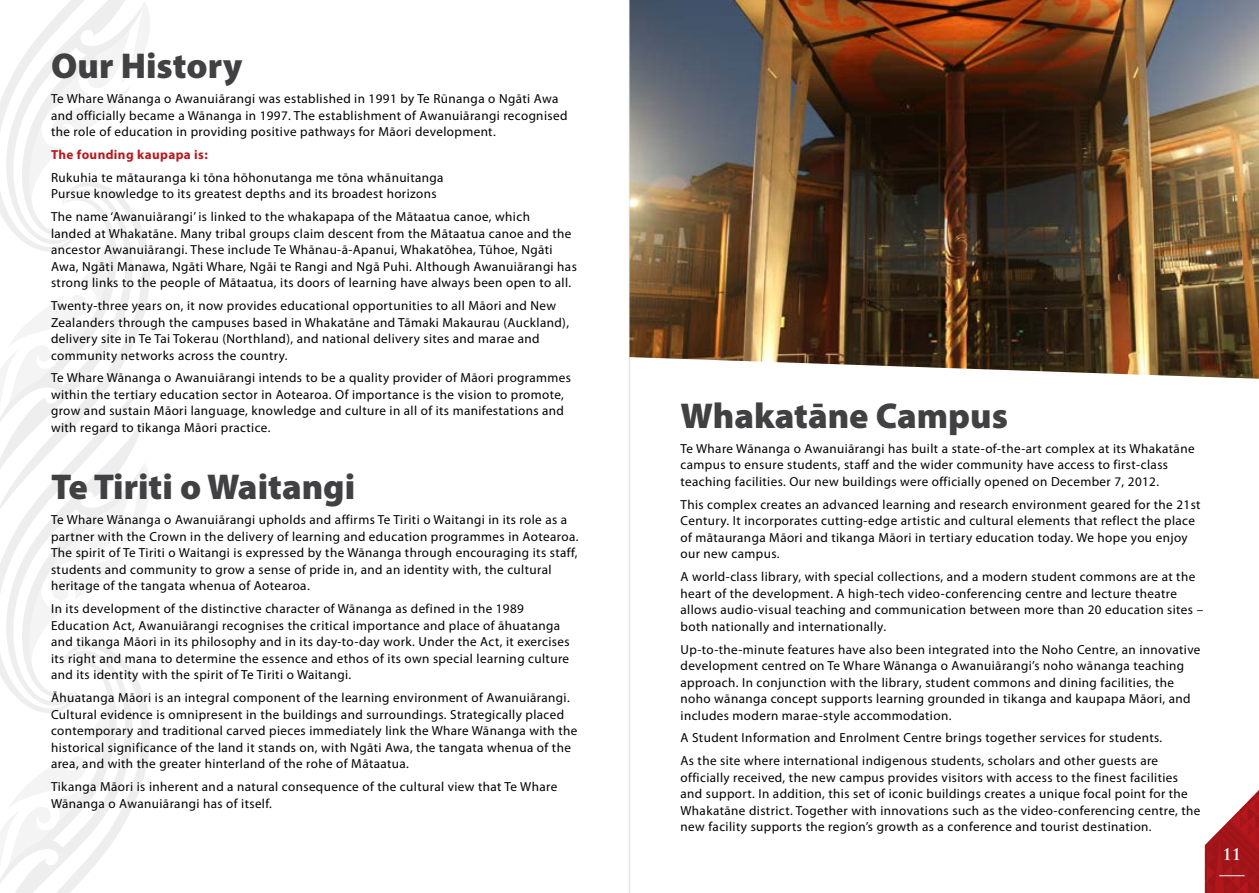
<style>
.page{position:relative;width:1259px;height:893px;background:#fff}
.page>*{position:absolute;margin:0;border:0;box-sizing:border-box;transform-origin:0 0}
.t1{font:900 36px "Myriad Pro";color:#414042}
.t2{font:700 15.75px "Trajan Pro";color:#fff}
.t3{font:13.2px/16.5px "Myriad Pro";letter-spacing:.03em;color:#000}
.t4{font:700 13.2px "Myriad Pro";letter-spacing:.03em;color:#b9181e}
</style>
<div class="page">
<svg style="left:0;top:0;width:150px;height:893px"></svg>
<svg style="left:1204px;top:790px;width:55px;height:103px"></svg>
<hr style="left:629px;top:0;width:1px;height:893px;background:#e6e7e8">
<img style="left:629px;top:0;width:630px;height:379px">
<h1 class="t1" style="left:51px;top:42px;width:193px">Our History</h1>
<p class="t3" style="left:51px;top:90px;width:518px">Te Whare Wānanga o Awanuiārangi was established in 1991 by Te Rūnanga o Ngāti Awa and officially became a Wānanga in 1997. The establishment of Awanuiārangi recognised the role of education in providing positive pathways for Māori development.</p>
<p class="t4" style="left:51px;top:146px;width:158px">The founding kaupapa is:</p>
<p class="t3" style="left:51px;top:169px;width:394px">Rukuhia te mātauranga ki tōna hōhonutanga me tōna whānuitanga<br>Pursue knowledge to its greatest depths and its broadest horizons</p>
<p class="t3" style="left:51px;top:208px;width:527px">The name ‘Awanuiārangi’ is linked to the whakapapa of the Mātaatua canoe, which<br>landed at Whakatāne. Many tribal groups claim descent from the Mātaatua canoe and the ancestor Awanuiārangi. These include Te Whānau-ā-Apanui, Whakatōhea, Tūhoe, Ngāti Awa, Ngāti Manawa, Ngāti Whare, Ngāi te Rangi and Ngā Puhi. Although Awanuiārangi has strong links to the people of Mātaatua, its doors of learning have always been open to all.</p>
<p class="t3" style="left:51px;top:297px;width:519px">Twenty-three years on, it now provides educational opportunities to all Māori and New Zealanders through the campuses based in Whakatāne and Tāmaki Makaurau (Auckland), delivery site in Te Tai Tokerau (Northland), and national delivery sites and marae and community networks across the country.</p>
<p class="t3" style="left:51px;top:370px;width:521px">Te Whare Wānanga o Awanuiārangi intends to be a quality provider of Māori programmes within the tertiary education sector in Aotearoa. Of importance is the vision to promote, grow and sustain Māori language, knowledge and culture in all of its manifestations and with regard to tikanga Māori practice.</p>
<h1 class="t1" style="left:51px;top:463px;width:306px">Te Tiriti o Waitangi</h1>
<p class="t3" style="left:51px;top:511px;width:529px">Te Whare Wānanga o Awanuiārangi upholds and affirms Te Tiriti o Waitangi in its role as a partner with the Crown in the delivery of learning and education programmes in Aotearoa.<br>The spirit of Te Tiriti o Waitangi is expressed by the Wānanga through encouraging its staff, students and community to grow a sense of pride in, and an identity with, the cultural heritage of the tangata whenua of Aotearoa.</p>
<p class="t3" style="left:51px;top:600px;width:520px">In its development of the distinctive character of Wānanga as defined in the 1989<br>Education Act, Awanuiārangi recognises the critical importance and place of āhuatanga and tikanga Māori in its philosophy and in its day-to-day work. Under the Act, it exercises its right and mana to determine the essence and ethos of its own special learning culture and its identity with the spirit of Te Tiriti o Waitangi.</p>
<p class="t3" style="left:51px;top:689px;width:528px">Āhuatanga Māori is an integral component of the learning environment of Awanuiārangi.<br>Cultural evidence is omnipresent in the buildings and surroundings. Strategically placed contemporary and traditional carved pieces immediately link the Whare Wānanga with the historical significance of the land it stands on, with Ngāti Awa, the tangata whenua of the area, and with the greater hinterland of the rohe of Mātaatua.</p>
<p class="t3" style="left:51px;top:778px;width:508px">Tikanga Māori is inherent and a natural consequence of the cultural view that Te Whare<br>Wānanga o Awanuiārangi has of itself.</p>
<h1 class="t1" style="left:680px;top:392px;width:329px">Whakatāne Campus</h1>
<p class="t3" style="left:680px;top:440px;width:515px">Te Whare Wānanga o Awanuiārangi has built a state-of-the-art complex at its Whakatāne campus to ensure students, staff and the wider community have access to first-class teaching facilities. Our new buildings were officially opened on December 7, 2012.</p>
<p class="t3" style="left:680px;top:496px;width:521px">This complex creates an advanced learning and research environment geared for the 21st Century. It incorporates cutting-edge artistic and cultural elements that reflect the place of mātauranga Māori and tikanga Māori in tertiary education today. We hope you enjoy our new campus.</p>
<p class="t3" style="left:680px;top:568px;width:524px">A world-class library, with special collections, and a modern student commons are at the heart of the development. A high-tech video-conferencing centre and lecture theatre allows audio-visual teaching and communication between more than 20 education sites – both nationally and internationally.</p>
<p class="t3" style="left:680px;top:641px;width:521px">Up-to-the-minute features have also been integrated into the Noho Centre, an innovative development centred on Te Whare Wānanga o Awanuiārangi’s noho wānanga teaching approach. In conjunction with the library, student commons and dining facilities, the noho wānanga concept supports learning grounded in tikanga and kaupapa Māori, and includes modern marae-style accommodation.</p>
<p class="t3" style="left:680px;top:726px;width:483px;line-height:23px">A Student Information and Enrolment Centre brings together services for students.<br>As the site where international indigenous students, scholars and other guests are</p>
<p class="t3" style="left:680px;top:769px;width:521px">officially received, the new campus provides visitors with access to the finest facilities and support. In addition, this set of iconic buildings creates a unique focal point for the Whakatāne district. Together with innovations such as the video-conferencing centre, the new facility supports the region’s growth as a conference and tourist destination.</p>
<p class="t2" style="left:1222px;top:844px;width:20px">11</p>
</div>
